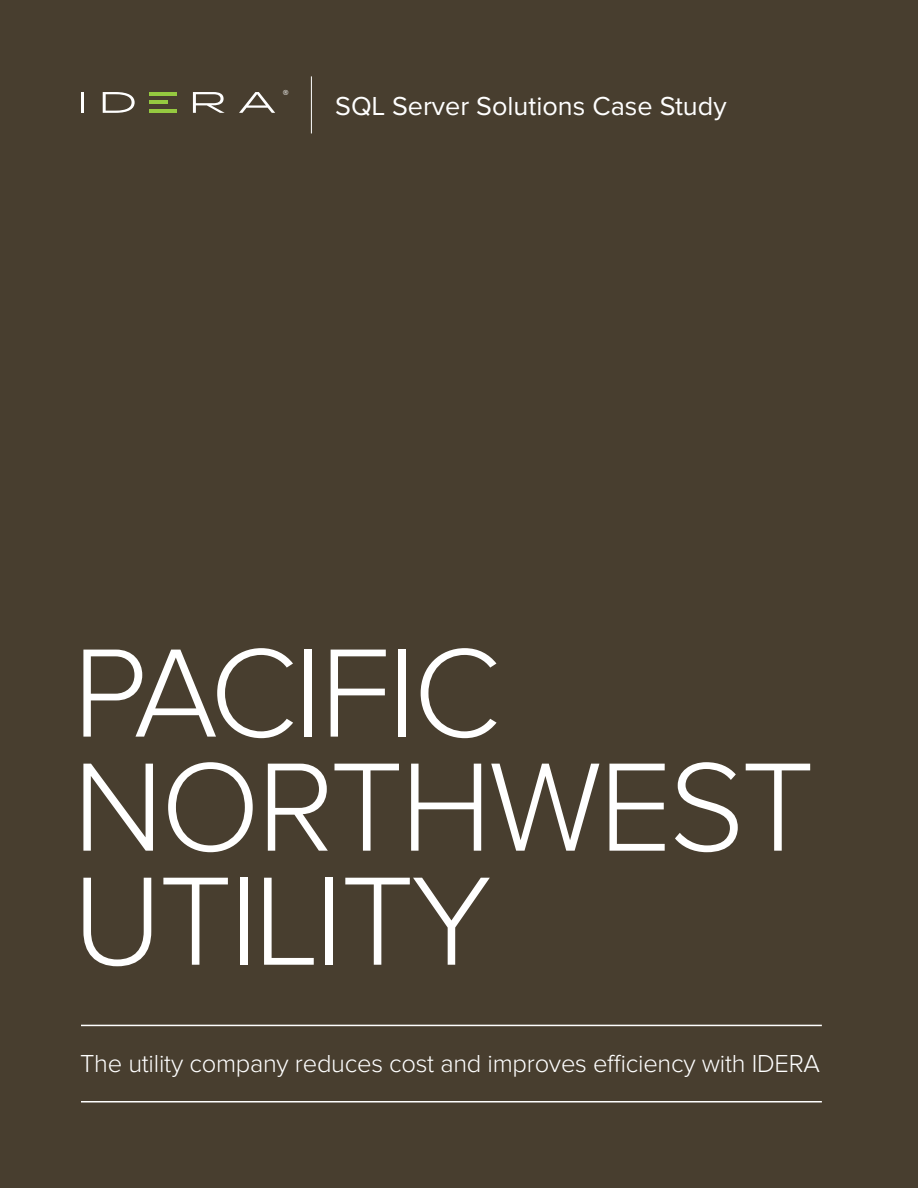
<style>
.page{position:relative;width:918px;height:1188px;background:#483e2f}
.page>*{position:absolute;margin:0;border:0;box-sizing:border-box;transform-origin:0 0}
.t1{font:300 130.5px/114px "Proxima Nova";letter-spacing:-.025em;color:#fff}
.t2{font:27px "Proxima Nova";color:#fff}
.t3{font:300 25.5px "Proxima Nova";letter-spacing:-.01em;color:#fff}
.t4{font:700 12px "Proxima Nova";color:#fff}
</style>
<div class="page">
<hr style="left:81px;top:1025px;width:741px;height:1px;background:#fff">
<hr style="left:81px;top:1101px;width:741px;height:2px;background:#fff">
<hr style="left:311px;top:76px;width:1px;height:57px;background:#fff">
<hr style="left:81px;top:92px;width:3px;height:21px;background:#fff">
<svg style="left:103px;top:92px;width:32px;height:21px"></svg>
<svg style="left:193px;top:92px;width:32px;height:21px"></svg>
<svg style="left:239px;top:92px;width:36px;height:21px"></svg>
<hr style="left:149px;top:92px;width:28px;height:3px;background:#95c940">
<hr style="left:149px;top:110px;width:28px;height:3px;background:#95c940">
<hr style="left:149px;top:101px;width:18px;height:3px;background:#95c940">
<p class="t4" style="left:283px;top:89px;width:7px">®</p>
<p class="t2" style="left:335px;top:93px;width:393px">SQL Server Solutions Case Study</p>
<h1 class="t1" style="left:73px;top:642px;width:744px">PACIFIC<br>NORTHWEST<br>UTILITY</h1>
<p class="t3" style="left:80px;top:1052px;width:741px">The utility company reduces cost and improves efficiency with IDERA</p>
</div>
